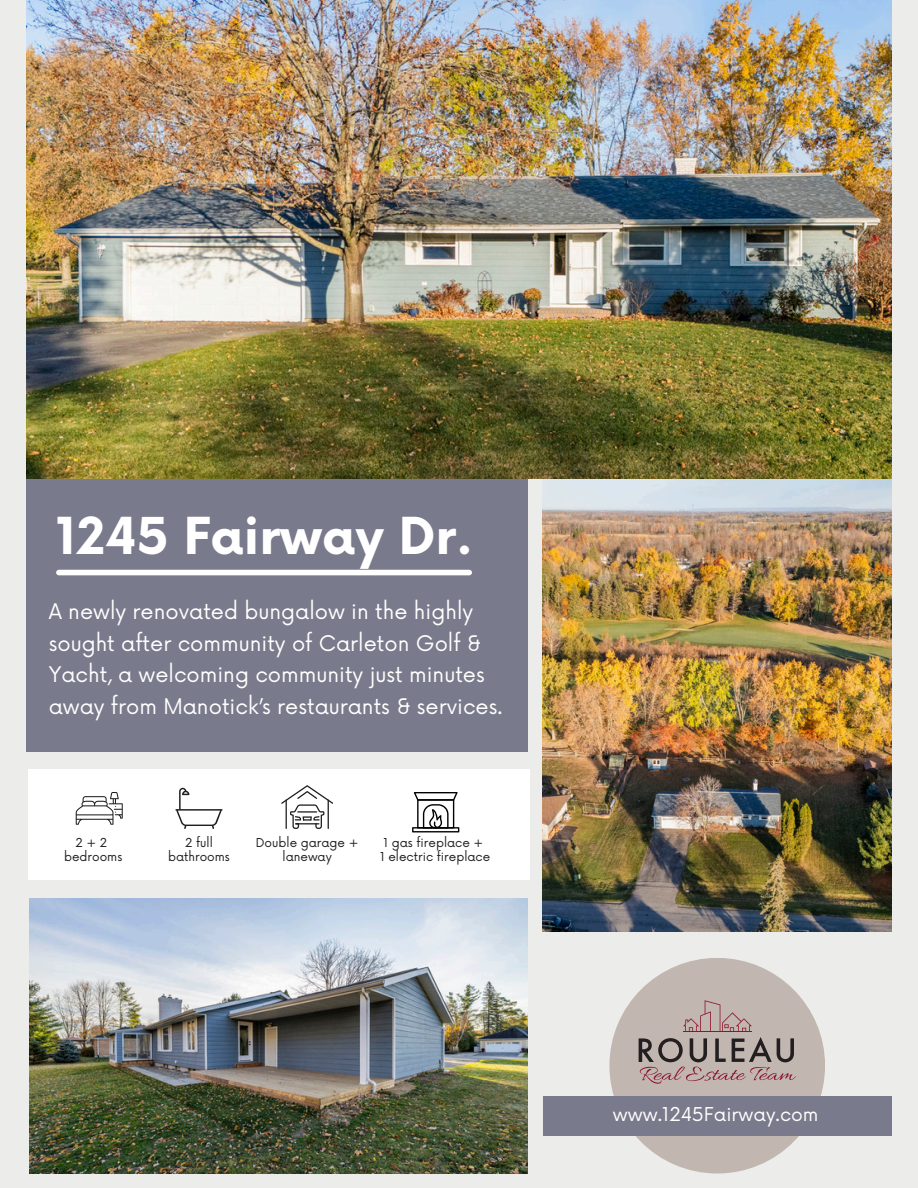
<style>
.page{position:relative;width:918px;height:1188px;background:#ecedea}
.page>*{position:absolute;margin:0;border:0;box-sizing:border-box;transform-origin:0 0}
.t1{font:700 49.65px "Now";color:#fff}
.t2{font:21px/31.5px "Now";color:#fff}
.t3{font:18.6px "Now";color:#fff}
.t4{font:12px/14px "Now";color:#1d1d1f;text-align:center}
</style>
<div class="page">
<img style="left:543px;top:479px;width:349px;height:452px">
<img style="left:26px;top:0;width:865px;height:478px">
<div style="left:26px;top:479px;width:502px;height:273px;background:#797a8b"></div>
<div style="left:609px;top:958px;width:216px;height:216px;background:#c2b6b1;border-radius:50%"></div>
<div style="left:543px;top:1096px;width:349px;height:40px;background:#797a8b"></div>
<div style="left:28px;top:770px;width:501px;height:110px;background:#fff"></div>
<div style="left:59px;top:570px;width:410px;height:5px;background:#fff"></div>
<svg style="left:175px;top:788px;width:48px;height:41px"></svg>
<svg style="left:76px;top:792px;width:47px;height:33px"></svg>
<img style="left:29px;top:899px;width:498px;height:274px">
<svg style="left:281px;top:785px;width:52px;height:44px"></svg>
<svg style="left:639px;top:1000px;width:157px;height:84px"></svg>
<svg style="left:412px;top:792px;width:47px;height:40px"></svg>
<p class="t1" style="left:56px;top:509px;width:418px">1245 Fairway Dr.</p>
<h1 class="t2" style="left:49px;top:597px;width:455px">A newly renovated bungalow in the highly sought after community of Carleton Golf &amp; Yacht, a welcoming community just minutes away from Manotick’s restaurants &amp; services.</h1>
<p class="t4" style="left:75px;top:836px;width:33px">2+2</p>
<h2 class="t4" style="left:64px;top:850px;width:60px">bedrooms</h2>
<p class="t4" style="left:168px;top:836px;width:63px">2 full bathrooms</p>
<p class="t4" style="left:384px;top:836px;width:101px">1 gas fireplace +</p>
<p class="t4" style="left:256px;top:836px;width:104px">Double garage + laneway</p>
<p class="t4" style="left:380px;top:850px;width:112px">1 electric fireplace</p>
<p class="t3" style="left:613px;top:1104px;width:207px">www.1245Fairway.com</p>
</div>
